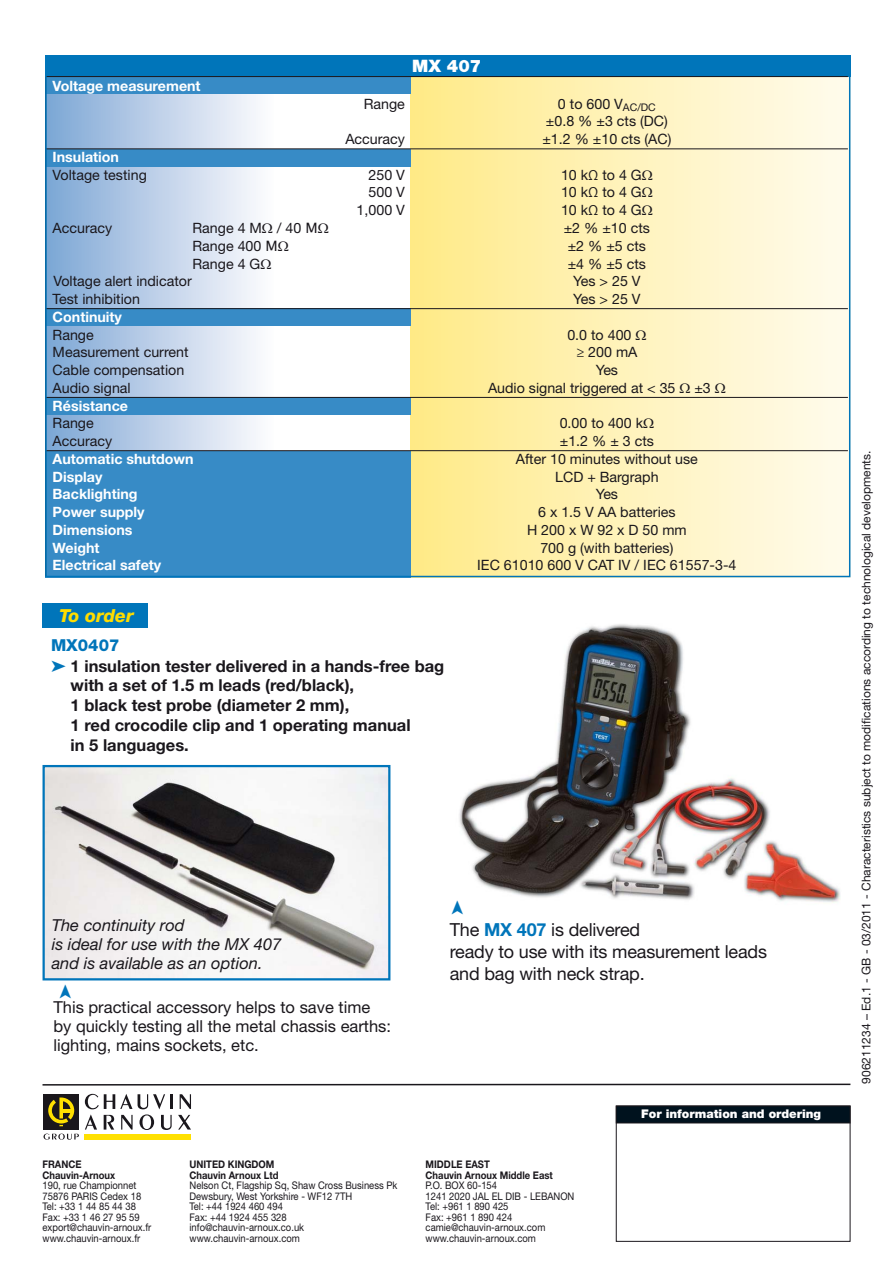
<style>
.page{position:relative;width:893px;height:1263px;background:#fff}
.page>*{position:absolute;margin:0;border:0;box-sizing:border-box;transform-origin:0 0}
.t1{font:18px/21.6px "Helvetica Neue LT Std";letter-spacing:-.01em;color:#1a171c}
.t2{font:italic 800 18px "Helvetica Neue LT Std";color:#fd0}
.t3{font:900 17.1px "Helvetica Neue LT Std";color:#fff}
.t4{font:700 16.5px "Helvetica Neue LT Std";color:#1a171c}
.t5{font:16.5px/18.8px "Helvetica Neue LT Std";color:#1a171c}
.t6{font:italic 16.5px/18.8px "Helvetica Neue LT Std";color:#1a171c}
.t7{font:800 16.5px "Helvetica Neue LT Std";color:#0075ba}
.t8{font:14.25px/17.7px "Helvetica Neue LT Std";color:#1a171c;text-align:center}
.t9{font:700 14.25px "Helvetica Neue LT Std";color:#fff}
.t10{font:12px "Helvetica Neue LT Std";color:#1a171c}
.t11{font:900 12px "Helvetica Neue LT Std";color:#fff}
.t12{font:10.5px/10.5px "Helvetica Neue LT Std";color:#1a171c;scale:.9 1}
.t13{font:700 10.5px/10.5px "Helvetica Neue LT Std";color:#1a171c;scale:.9 1}
.s1{font-family:"Lucida Grande"}
.s2{color:#0075ba}
.s3{font-weight:700;color:#0075ba}
</style>
<div class="page">
<div style="left:411px;top:77px;width:439px;height:500px;background:linear-gradient(to right,#fee988,#fefbee)"></div>
<div style="left:45px;top:76px;width:228px;height:501px;background:linear-gradient(to right,#7ca6d4,#fcfbfd)"></div>
<div style="left:45px;top:55px;width:805px;height:21px;background:#0075ba"></div>
<div style="left:45px;top:149px;width:366px;height:17px;background:#378bc6"></div>
<div style="left:45px;top:77px;width:365px;height:17px;background:#378bc6"></div>
<div style="left:45px;top:309px;width:366px;height:17px;background:#378bc6"></div>
<div style="left:45px;top:397px;width:366px;height:17px;background:#378bc6"></div>
<div style="left:45px;top:451px;width:366px;height:126px;background:#378bc6"></div>
<div style="left:616px;top:1106px;width:234px;height:136px;border:1px solid #1a171c"></div>
<div style="left:616px;top:1106px;width:234px;height:17px;background:#00121e"></div>
<div style="left:616px;top:1106px;width:234px;height:17px;border:1px solid #1a171c"></div>
<div style="left:85px;top:1134px;width:106px;height:5px;background:#ffe000"></div>
<div style="left:44px;top:1094px;width:35px;height:35px;background:#1a171c"></div>
<svg style="left:48px;top:1097px;width:26px;height:29px"></svg>
<hr style="left:170px;top:1094px;width:3px;height:15px;background:#1a171c">
<svg style="left:180px;top:1094px;width:11px;height:15px"></svg>
<svg style="left:85px;top:1094px;width:87px;height:36px"></svg>
<svg style="left:178px;top:1115px;width:13px;height:14px"></svg>
<svg style="left:44px;top:1133px;width:35px;height:7px"></svg>
<svg style="left:42px;top:1083px;width:809px;height:3px;background:#8c8a8d"></svg>
<hr style="left:46px;top:76px;width:802px;height:1px;background:#1a171c">
<hr style="left:46px;top:148px;width:802px;height:1px;background:#1a171c">
<hr style="left:46px;top:308px;width:802px;height:1px;background:#1a171c">
<hr style="left:46px;top:397px;width:802px;height:1px;background:#1a171c">
<hr style="left:46px;top:450px;width:802px;height:1px;background:#1a171c">
<div style="left:43px;top:604px;width:105px;height:24px;background:#0075ba"></div>
<img style="left:459px;top:624px;width:382px;height:279px">
<img style="left:46px;top:768px;width:341px;height:209px">
<div style="left:43px;top:765px;width:347px;height:215px;border:2px solid #0075ba"></div>
<svg style="left:642px;top:170px;width:10px;height:10px"></svg>
<svg style="left:642px;top:188px;width:10px;height:9px"></svg>
<svg style="left:642px;top:206px;width:10px;height:9px"></svg>
<svg style="left:262px;top:223px;width:11px;height:10px"></svg>
<svg style="left:261px;top:259px;width:10px;height:9px"></svg>
<svg style="left:636px;top:330px;width:10px;height:9px"></svg>
<svg style="left:680px;top:383px;width:10px;height:10px"></svg>
<svg style="left:715px;top:383px;width:10px;height:10px"></svg>
<svg style="left:643px;top:419px;width:11px;height:9px"></svg>
<svg style="left:459px;top:900px;width:4px;height:3px"></svg>
<p class="t9" style="left:53px;top:81px;width:150px">Voltage measurement</p>
<p class="t3" style="left:412px;top:60px;width:71px">MX 407</p>
<p class="t8" style="left:364px;top:96px;width:43px">Range</p>
<p class="t8" style="left:546px;top:96px;width:123px">0 to 600 V<sub>AC/DC </sub>±0.8 % ±3 cts (DC)</p>
<p class="t8" style="left:345px;top:132px;width:61px">Accuracy</p>
<p class="t8" style="left:542px;top:132px;width:131px">±1.2 % ±10 cts (AC)</p>
<p class="t9" style="left:53px;top:152px;width:68px">Insulation</p>
<p class="t8" style="left:53px;top:167px;width:96px">Voltage testing</p>
<p class="t8" style="left:369px;top:167px;width:38px">250 V</p>
<p class="t8" style="left:561px;top:167px;width:82px">10 kΩ to 4 G</p>
<p class="t8" style="left:369px;top:185px;width:38px">500 V</p>
<p class="t8" style="left:561px;top:185px;width:82px">10 kΩ to 4 G</p>
<p class="t8" style="left:357px;top:203px;width:50px">1,000 V</p>
<p class="t8" style="left:561px;top:203px;width:82px">10 kΩ to 4 G</p>
<p class="t8" style="left:53px;top:221px;width:61px">Accuracy</p>
<p class="t8" style="left:193px;top:221px;width:127px">Range 4 M / 40 <span class="s1">Μ</span></p>
<p class="t8" style="left:564px;top:221px;width:88px">±2 % ±10 cts</p>
<p class="t8" style="left:193px;top:238px;width:87px">Range 400 <span class="s1">Μ</span></p>
<p class="t8" style="left:568px;top:238px;width:80px">±2 % ±5 cts</p>
<p class="t8" style="left:193px;top:256px;width:69px">Range 4 G</p>
<p class="t8" style="left:568px;top:256px;width:80px">±4 % ±5 cts</p>
<p class="t8" style="left:54px;top:274px;width:140px">Voltage alert indicator</p>
<p class="t8" style="left:573px;top:274px;width:69px">Yes &gt; 25 V</p>
<p class="t8" style="left:53px;top:292px;width:89px">Test inhibition</p>
<p class="t8" style="left:573px;top:292px;width:69px">Yes &gt; 25 V</p>
<p class="t9" style="left:53px;top:312px;width:71px">Continuity</p>
<p class="t8" style="left:53px;top:327px;width:43px">Range</p>
<p class="t8" style="left:567px;top:327px;width:66px">0.0 to 400</p>
<p class="t8" style="left:53px;top:345px;width:137px">Measurement current</p>
<p class="t8" style="left:576px;top:345px;width:63px">≥ 200 mA</p>
<p class="t8" style="left:53px;top:363px;width:133px">Cable compensation</p>
<p class="t8" style="left:596px;top:363px;width:24px">Yes</p>
<p class="t8" style="left:53px;top:380px;width:80px">Audio signal</p>
<p class="t8" style="left:488px;top:380px;width:189px">Audio signal triggered at &lt; 35</p>
<p class="t8" style="left:694px;top:380px;width:18px">±3</p>
<p class="t9" style="left:53px;top:400px;width:77px">Résistance</p>
<p class="t8" style="left:53px;top:416px;width:43px">Range</p>
<p class="t8" style="left:560px;top:416px;width:85px">0.00 to 400 k</p>
<p class="t8" style="left:53px;top:434px;width:61px">Accuracy</p>
<p class="t8" style="left:560px;top:434px;width:96px">±1.2 % ± 3 cts</p>
<p class="t9" style="left:53px;top:454px;width:142px">Automatic shutdown</p>
<p class="t8" style="left:516px;top:451px;width:184px">After 10 minutes without use</p>
<p class="t9" style="left:53px;top:471px;width:51px">Display</p>
<p class="t8" style="left:555px;top:469px;width:105px">LCD + Bargraph</p>
<p class="t9" style="left:53px;top:489px;width:86px">Backlighting</p>
<p class="t8" style="left:596px;top:487px;width:24px">Yes</p>
<p class="t9" style="left:53px;top:507px;width:94px">Power supply</p>
<p class="t8" style="left:538px;top:505px;width:139px">6 x 1.5 V AA batteries</p>
<p class="t9" style="left:53px;top:525px;width:81px">Dimensions</p>
<p class="t8" style="left:527px;top:522px;width:161px">H 200 x W 92 x D 50 mm</p>
<p class="t9" style="left:53px;top:542px;width:48px">Weight</p>
<p class="t8" style="left:540px;top:540px;width:135px">700 g (with batteries)</p>
<p class="t9" style="left:53px;top:560px;width:110px">Electrical safety</p>
<p class="t8" style="left:477px;top:558px;width:261px">IEC 61010 600 V CAT IV / IEC 61557-3-4</p>
<p class="t2" style="left:59px;top:605px;width:76px">To order</p>
<p class="t7" style="left:51px;top:636px;width:70px">MX0407</p>
<p class="t4" style="left:51px;top:660px;width:395px"><span class="s2">➤</span> 1 insulation tester delivered in a hands-free bag</p>
<p class="t4" style="left:71px;top:680px;width:285px">with a set of 1.5 m leads (red/black),</p>
<p class="t4" style="left:71px;top:699px;width:280px">1 black test probe (diameter 2 mm),</p>
<p class="t4" style="left:71px;top:719px;width:341px">1 red crocodile clip and 1 operating manual</p>
<p class="t4" style="left:71px;top:739px;width:120px">in 5 languages.</p>
<p class="t6" style="left:52px;top:917px;width:231px">The continuity rod<br>is ideal for use with the MX 407 and is available as an option.</p>
<p class="t5" style="left:53px;top:1000px;width:339px">This practical accessory helps to save time by quickly testing all the metal chassis earths: lighting, mains sockets, etc.</p>
<p class="t13" style="left:43px;top:1160px;width:82px">FRANCE<br>Chauvin-Arnoux</p>
<p class="t12" style="left:43px;top:1181px;width:122px">190, rue Championnet<br>75876 PARIS Cedex 18<br>Tel: +33 1 44 85 44 38<br>Fax: +33 1 46 27 95 59 export@chauvin-arnoux.fr www.chauvin-arnoux.fr</p>
<p class="t13" style="left:190px;top:1160px;width:100px">UNITED KINGDOM<br>Chauvin Arnoux Ltd</p>
<p class="t12" style="left:190px;top:1181px;width:233px">Nelson Ct, Flagship Sq, Shaw Cross Business Pk<br>Dewsbury, West Yorkshire - WF12 7TH<br>Tel: +44 1924 460 494<br>Fax: +44 1924 455 328 info@chauvin-arnoux.co.uk www.chauvin-arnoux.com</p>
<p class="t1" style="left:450px;top:921px;width:319px">The <span class="s3">MX 407</span> is delivered<br>ready to use with its measurement leads and bag with neck strap.</p>
<p class="t13" style="left:426px;top:1160px;width:143px">MIDDLE EAST<br>Chauvin Arnoux Middle East</p>
<p class="t12" style="left:426px;top:1181px;width:167px">P.O. BOX 60-154<br>1241 2020 JAL EL DIB - LEBANON<br>Tel: +961 1 890 425<br>Fax: +961 1 890 424 camie@chauvin-arnoux.com www.chauvin-arnoux.com</p>
<p class="t11" style="left:641px;top:1109px;width:181px">For information and ordering</p>
<p class="t10" style="left:862px;top:1083px;width:634px;rotate:-90deg">906211234 – Ed.1 - GB - 03/2011 - Characteristics subject to modifications according to technological developments.</p>
</div>
